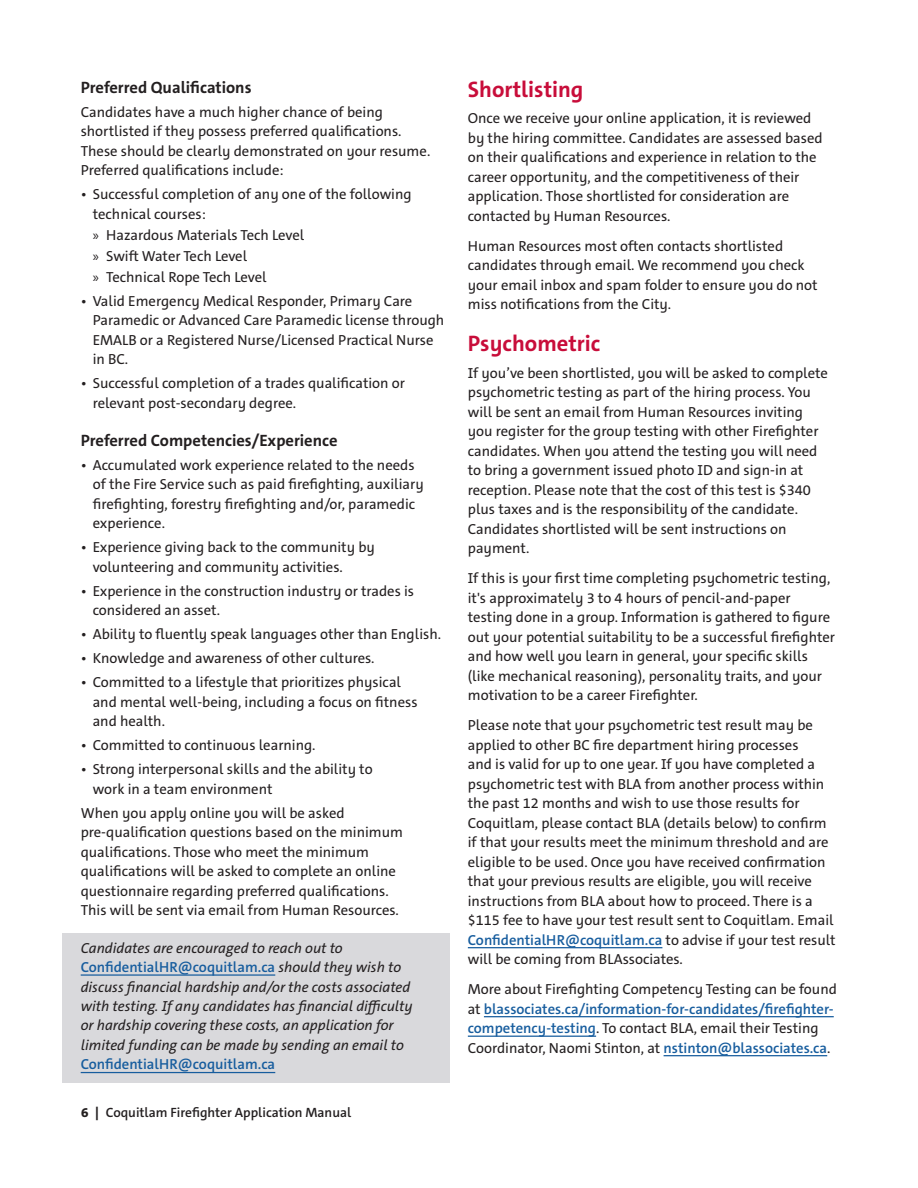
<style>
.page{position:relative;width:918px;height:1188px;background:#fff}
.page>*{position:absolute;margin:0;border:0;box-sizing:border-box;transform-origin:0 0}
.t1{font:700 22.5px "The Sans C5";color:#c80d3a}
.t2{font:700 16.5px "The Sans C5";color:#231f20}
.t3{font:14.7px/19.5px "The Sans C5";color:#231f20}
.t4{font:italic 14.7px/19.5px "The Sans C5";color:#231f20}
.t5{font:600 14.7px "The Sans C5";color:#175d9e}
.t6{font:600 13.5px "The Sans C5";color:#231f20}
.s1{font-family:"Myriad Pro"}
.s2{font-weight:600;font-style:normal;color:#175d9e}
.s3{font-weight:800}
.s4{font-weight:600;color:#175d9e}
</style>
<div class="page">
<div style="left:63px;top:933px;width:387px;height:149px;background:#d9d9dc"></div>
<hr style="left:81px;top:974px;width:194px;height:2px;background:#175d9e">
<hr style="left:81px;top:1072px;width:194px;height:1px;background:#175d9e">
<hr style="left:468px;top:947px;width:194px;height:1px;background:#175d9e">
<hr style="left:484px;top:1016px;width:350px;height:1px;background:#175d9e">
<hr style="left:468px;top:1036px;width:128px;height:1px;background:#175d9e">
<hr style="left:664px;top:1055px;width:163px;height:1px;background:#175d9e">
<h4 class="t2" style="left:81px;top:77px;width:172px">Preferred Qualifcations</h4>
<p class="t3" style="left:81px;top:102px;width:351px">Candidates have a much higher chance of being shortlisted if they possess preferred qualifcations.<br>These should be clearly demonstrated on your resume.<br>Preferred qualifcations include:</p>
<p class="t3" style="left:93px;top:185px;width:320px;text-indent:-12px">• Successful completion of any one of the following technical courses:</p>
<p class="t3" style="left:93px;top:224px;width:213px;line-height:21px"><span class="s1">»</span> Hazardous Materials Tech Level <span class="s1">»</span> Swift Water Tech Level<br><span class="s1">»</span> Technical Rope Tech Level</p>
<p class="t3" style="left:93px;top:291px;width:353px;text-indent:-12px">• Valid Emergency Medical Responder, Primary Care Paramedic or Advanced Care Paramedic license through EMALB or a Registered Nurse/Licensed Practical Nurse in BC.</p>
<p class="t3" style="left:93px;top:374px;width:314px;text-indent:-12px">• Successful completion of a trades qualifcation or relevant post-secondary degree.</p>
<h4 class="t2" style="left:81px;top:429px;width:258px">Preferred Competencies/Experience</h4>
<p class="t3" style="left:93px;top:455px;width:333px;text-indent:-12px">• Accumulated work experience related to the needs of the Fire Service such as paid frefghting, auxiliary frefghting, forestry frefghting and/or, paramedic experience.</p>
<p class="t3" style="left:93px;top:537px;width:284px;text-indent:-12px">• Experience giving back to the community by volunteering and community activities.</p>
<p class="t3" style="left:93px;top:581px;width:323px;text-indent:-12px">• Experience in the construction industry or trades is considered an asset.</p>
<p class="t3" style="left:81px;top:624px;width:362px">• Ability to fuently speak languages other than English.</p>
<p class="t3" style="left:81px;top:648px;width:295px">• Knowledge and awareness of other cultures.</p>
<p class="t3" style="left:93px;top:672px;width:326px;text-indent:-12px">• Committed to a lifestyle that prioritizes physical and mental well-being, including a focus on ftness and health.</p>
<p class="t3" style="left:81px;top:735px;width:236px">• Committed to continuous learning.</p>
<p class="t3" style="left:81px;top:759px;width:293px">• Strong interpersonal skills and the ability to</p>
<p class="t3" style="left:81px;top:777px;width:265px;line-height:24px;text-indent:12px">work in a team environment<br>When you apply online you will be asked</p>
<p class="t3" style="left:81px;top:822px;width:324px">pre-qualifcation questions based on the minimum qualifcations. Those who meet the minimum qualifcations will be asked to complete an online questionnaire regarding preferred qualifcations.<br>This will be sent via email from Human Resources.</p>
<p class="t4" style="left:81px;top:938px;width:334px">Candidates are encouraged to reach out to <span class="s2">ConfdentialHR@coquitlam.ca</span> should they wish to discuss fnancial hardship and/or the costs associated with testing. Ifany candidates has fnancial difculty or hardship covering these costs, an application for limited funding can be made by sending an email to</p>
<h5 class="t5" style="left:81px;top:1055px;width:196px">ConfdentialHR@coquitlam.ca</h5>
<p class="t6" style="left:81px;top:1104px;width:272px"><span class="s3">6 |</span> Coquitlam Firefghter Application Manual</p>
<h3 class="t1" style="left:468px;top:75px;width:117px">Shortlisting</h3>
<p class="t3" style="left:468px;top:109px;width:356px">Once we receive your online application, it is reviewed by the hiring committee. Candidates are assessed based on their qualifcations and experience in relation to the career opportunity, and the competitiveness of their application. Those shortlisted for consideration are contacted by Human Resources.</p>
<p class="t3" style="left:468px;top:236px;width:351px">Human Resources most often contacts shortlisted candidates through email. We recommend you check your email inbox and spam folder to ensure you do not miss notifcations from the City.</p>
<h3 class="t1" style="left:468px;top:329px;width:134px">Psychometric</h3>
<p class="t3" style="left:468px;top:363px;width:362px">If you’ve been shortlisted, you will be asked to complete psychometric testing as part of the hiring process. You will be sent an email from Human Resources inviting you register for the group testing with other Firefghter candidates. When you attend the testing you will need to bring a government issued photo ID and sign-in at reception. Please note that the cost of this test is $340 plus taxes and is the responsibility of the candidate.<br>Candidates shortlisted will be sent instructions on payment.</p>
<p class="t3" style="left:468px;top:569px;width:369px">If this is your frst time completing psychometric testing, it's approximately 3 to 4 hours of pencil-and-paper testing done in a group. Information is gathered to fgure out your potential suitability to be a successful frefghter and how well you learn in general, your specifc skills (like mechanical reasoning), personality traits, and your motivation to be a career Firefghter.</p>
<p class="t3" style="left:468px;top:716px;width:369px">Please note that your psychometric test result may be applied to other BC fre department hiring processes<br>and is valid for up to one year. If you have completed a psychometric test with BLA from another process within the past 12 months and wish to use those results for Coquitlam, please contact BLA (details below) to confrm if that your results meet the minimum threshold and are eligible to be used. Once you have received confrmation that your previous results are eligible, you will receive instructions from BLA about how to proceed. There is a $115 fee to have your test result sent to Coquitlam. Email <span class="s4">ConfdentialHR@coquitlam.ca</span> to advise if your test result will be coming from BLAssociates.</p>
<p class="t3" style="left:468px;top:979px;width:371px">More about Firefghting Competency Testing can be found at <span class="s4">blassociates.ca/information-for-candidates/frefghter&shy;competency-testing</span>. To contact BLA, email their Testing Coordinator, Naomi Stinton, at <span class="s4">nstinton@blassociates.ca</span>.</p>
</div>
